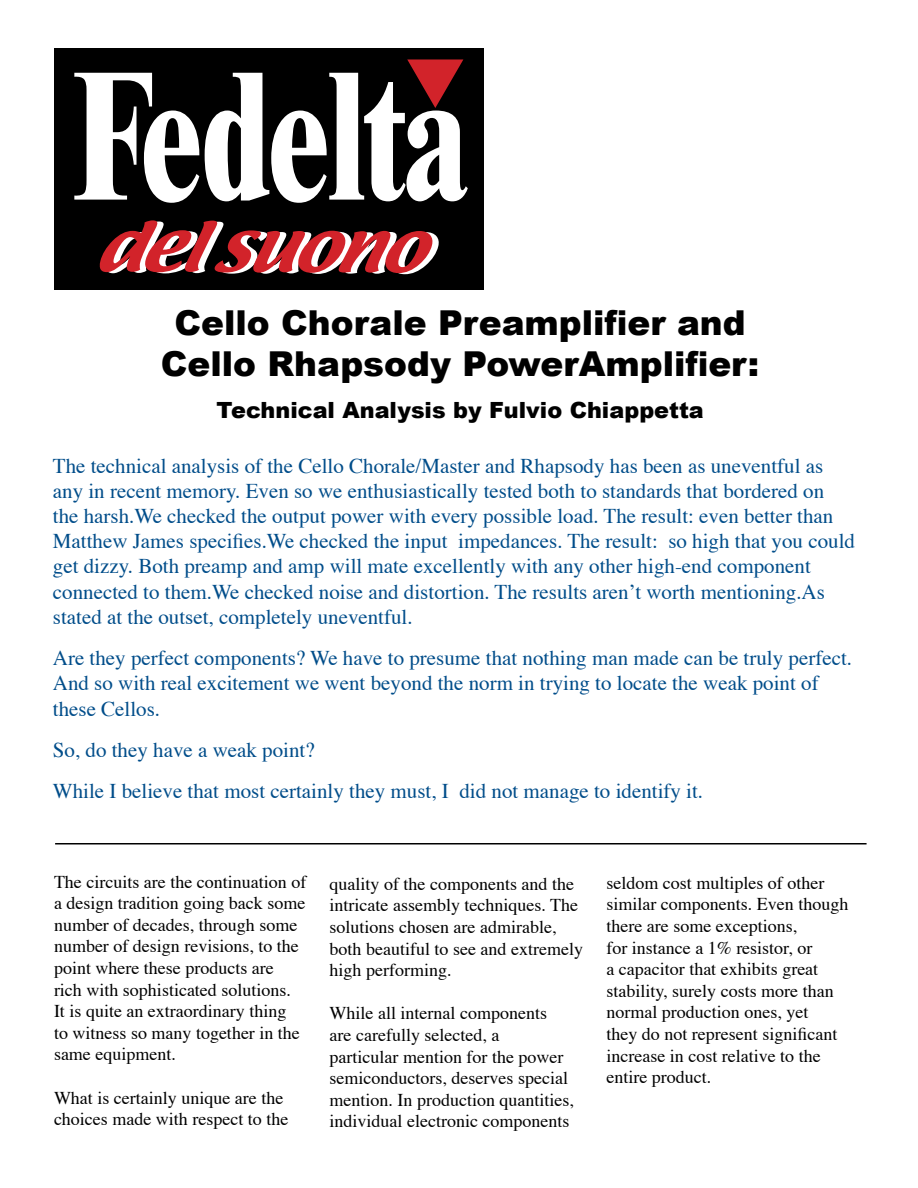
<style>
.page{position:relative;width:918px;height:1188px;background:#fff}
.page>*{position:absolute;margin:0;border:0;box-sizing:border-box;transform-origin:0 0}
.t1{font:900 34.35px/41.2px "Arial";color:#000;text-align:center}
.t2{font:900 22.35px "Arial";color:#000}
.t3{font:21px/25.2px "Times";color:#004d8a}
.t4{font:18px/21.6px "Times";color:#000}
</style>
<div class="page">
<div style="left:54px;top:48px;width:430px;height:242px;background:#000"></div>
<svg style="left:99px;top:220px;width:340px;height:54px"></svg>
<svg style="left:74px;top:73px;width:394px;height:130px"></svg>
<hr style="left:55px;top:843px;width:812px;height:1px;background:#000">
<svg style="left:407px;top:59px;width:56px;height:49px"></svg>
<h1 class="t1" style="left:161px;top:303px;width:600px">Cello Chorale Preamplifier and<br>Cello Rhapsody PowerAmplifier:</h1>
<p class="t2" style="left:216px;top:398px;width:489px">Technical Analysis by Fulvio Chiappetta</p>
<p class="t3" style="left:53px;top:451px;width:804px">The technical analysis of the Cello Chorale/Master and Rhapsody has been as uneventful as any in recent memory. Even so we enthusiastically tested both to standards that bordered on the harsh.We checked the output power with every possible load. The result: even better than Matthew James specifies.We checked the input impedances. The result: so high that you could get dizzy. Both preamp and amp will mate excellently with any other high-end component connected to them.We checked noise and distortion. The results aren’t worth mentioning.As stated at the outset, completely uneventful.</p>
<p class="t3" style="left:53px;top:644px;width:801px">Are they perfect components? We have to presume that nothing man made can be truly perfect.<br>And so with real excitement we went beyond the norm in trying to locate the weak point of these Cellos.</p>
<p class="t3" style="left:53px;top:727px;width:652px;line-height:41.4px">So, do they have a weak point?<br>While I believe that most certainly they must, I did not manage to identify it.</p>
<p class="t4" style="left:54px;top:869px;width:254px">The circuits are the continuation of a design tradition going back some number of decades, through some number of design revisions, to the point where these products are<br>rich with sophisticated solutions.<br>It is quite an extraordinary thing<br>to witness so many together in the same equipment.</p>
<p class="t4" style="left:54px;top:1085px;width:236px">What is certainly unique are the choices made with respect to the</p>
<p class="t4" style="left:330px;top:871px;width:255px">quality of the components and the intricate assembly techniques. The solutions chosen are admirable, both beautiful to see and extremely high performing.</p>
<p class="t4" style="left:330px;top:1001px;width:246px">While all internal components<br>are carefully selected, a<br>particular mention for the power semiconductors, deserves special mention. In production quantities, individual electronic components</p>
<p class="t4" style="left:606px;top:870px;width:243px">seldom cost multiples of other similar components. Even though there are some exceptions,<br>for instance a 1% resistor, or<br>a capacitor that exhibits great stability, surely costs more than normal production ones, yet<br>they do not represent significant increase in cost relative to the entire product.</p>
</div>
